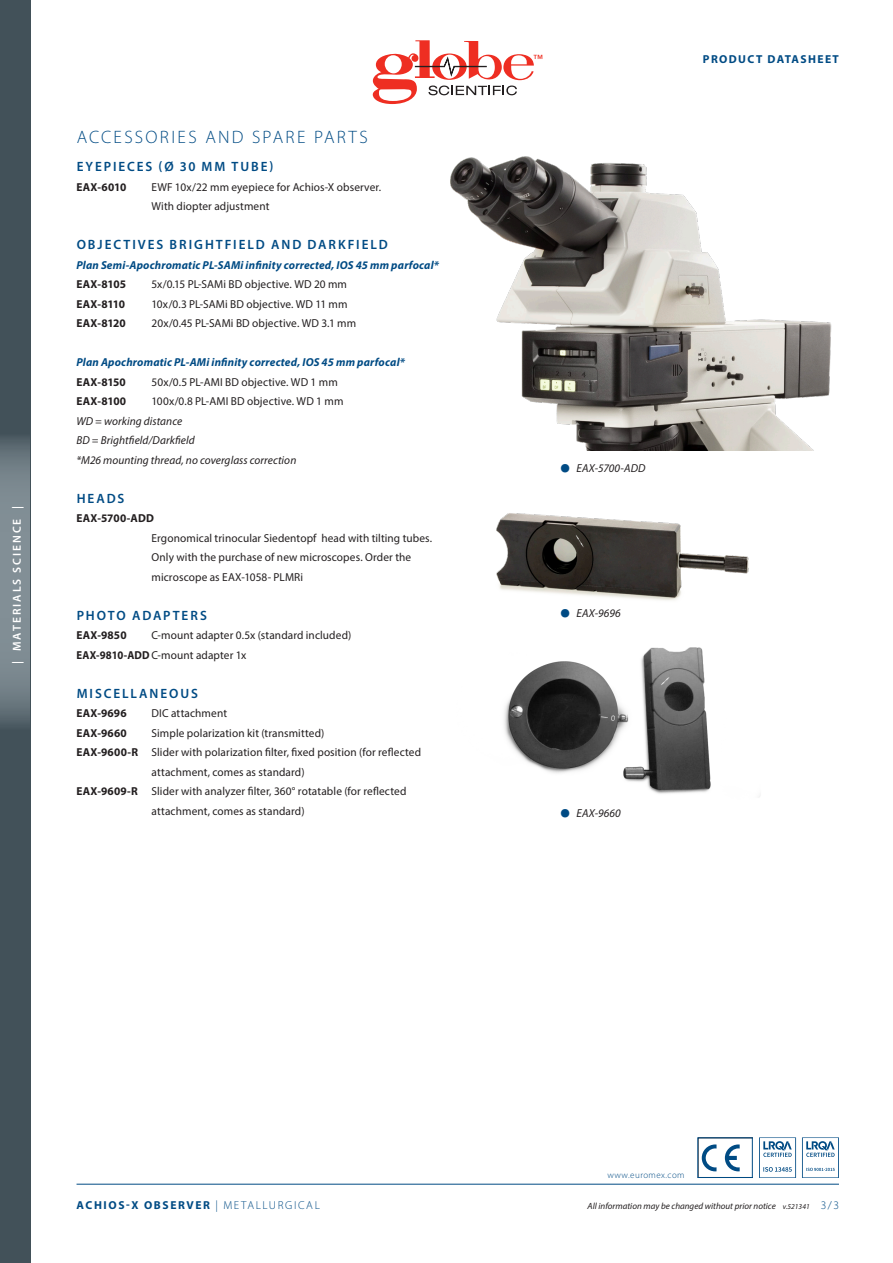
<style>
.page{position:relative;width:893px;height:1263px;background:#fff}
.page>*{position:absolute;margin:0;border:0;box-sizing:border-box;transform-origin:0 0}
.product_onder_kop{font:300 18px "Myriad Pro";letter-spacing:.125em;color:#004b84}
.tussenkop{font:600 13.5px "Myriad Pro";letter-spacing:.15em;color:#004b84}
.accessoires{font:11.55px/19.5px "Myriad Pro";letter-spacing:.01em;color:#231f20}
.bold_blauw{font:italic 700 11.55px "Myriad Pro";letter-spacing:.015em;color:#004b84}
.italic{font:italic 11.55px "Myriad Pro";letter-spacing:.01em;color:#231f20}
.accessoires-2{font:700 11.55px "Myriad Pro";letter-spacing:.015em;color:#231f20}
.t1{font:700 11.55px "Myriad Pro";letter-spacing:.125em;color:#004b84}
.t2{font:600 11.55px "Myriad Pro";letter-spacing:.17em;color:#fff}
.t3{font:500 10.05px "Helvetica Neue";color:#ee2e22}
.t4{font:italic 9px "Myriad Pro";color:#231f20}
.t5{font:300 9px "Myriad Pro";letter-spacing:.05em;color:#004b84}
.t6{font:italic 7.5px "Myriad Pro";color:#231f20}
.s1{font-weight:700}
.s2{font-size:40.5px;color:#004b84}
.s3{font-weight:300}
.s4{font-weight:300;font-style:normal;font-size:11.55px;color:#004b84}
</style>
<div class="page">
<svg style="left:373px;top:40px;width:161px;height:64px"></svg>
<div style="left:0;top:0;width:30px;height:1263px;background:#425159"></div>
<svg style="left:0;top:438px;width:30px;height:286px;fill:#808d94"></svg>
<hr style="left:77px;top:1184px;width:762px;height:1px;background:#004b84">
<svg style="left:802px;top:1137px;width:37px;height:41px"></svg>
<svg style="left:759px;top:1137px;width:37px;height:41px"></svg>
<svg style="left:701px;top:1144px;width:39px;height:28px"></svg>
<div style="left:697px;top:1137px;width:56px;height:41px;border:1px solid #004b84"></div>
<img style="left:450px;top:156px;width:382px;height:294px">
<img style="left:504px;top:665px;width:256px;height:132px">
<img style="left:496px;top:513px;width:253px;height:152px">
<p class="t2" style="left:10px;top:664px;width:160px;rotate:-90deg">| MATERIALS SCIENCE |</p>
<p class="product_onder_kop" style="left:77px;top:126px;width:292px">ACCESSORIES AND SPARE PARTS</p>
<p class="tussenkop" style="left:77px;top:158px;width:198px">EYEPIECES (Ø 30 MM TUBE)</p>
<p class="accessoires-2" style="left:77px;top:179px;width:51px">EAX-6010</p>
<p class="accessoires" style="left:152px;top:177px;width:231px">EWF 10x/22 mm eyepiece for Achios-X observer.<br>With diopter adjustment</p>
<p class="tussenkop" style="left:77px;top:236px;width:313px">OBJECTIVES BRIGHTFIELD AND DARKFIELD</p>
<p class="bold_blauw" style="left:77px;top:257px;width:364px">Plan Semi-Apochromatic PL-SAMi infinity corrected, IOS 45 mm parfocal*</p>
<p class="accessoires-2" style="left:77px;top:277px;width:51px">EAX-8105</p>
<p class="accessoires" style="left:152px;top:274px;width:197px">5x/0.15 PL-SAMi BD objective. WD 20 mm</p>
<p class="accessoires-2" style="left:77px;top:296px;width:50px">EAX-8110</p>
<p class="accessoires" style="left:152px;top:294px;width:198px">10x/0.3 PL-SAMi BD objective. WD 11 mm</p>
<p class="accessoires-2" style="left:77px;top:316px;width:51px">EAX-8120</p>
<p class="accessoires" style="left:152px;top:313px;width:206px">20x/0.45 PL-SAMi BD objective. WD 3.1 mm</p>
<p class="bold_blauw" style="left:77px;top:355px;width:330px">Plan Apochromatic PL-AMi infinity corrected, IOS 45 mm parfocal*</p>
<p class="accessoires-2" style="left:77px;top:374px;width:51px">EAX-8150</p>
<p class="accessoires" style="left:152px;top:372px;width:188px">50x/0.5 PL-AMI BD objective. WD 1 mm</p>
<p class="accessoires-2" style="left:77px;top:394px;width:51px">EAX-8100</p>
<p class="accessoires" style="left:152px;top:391px;width:193px">100x/0.8 PL-AMI BD objective. WD 1 mm</p>
<p class="italic" style="left:77px;top:413px;width:107px">WD = working distance</p>
<p class="italic" style="left:77px;top:433px;width:120px">BD = Brightfield/Darkfield</p>
<p class="italic" style="left:77px;top:452px;width:221px">*M26 mounting thread, no coverglass correction</p>
<p class="tussenkop" style="left:77px;top:489px;width:49px">HEADS</p>
<p class="accessoires" style="left:152px;top:508px;width:282px;text-indent:-75px"><span class="s1">EAX-5700-ADD<br></span>Ergonomical trinocular Siedentopf head with tilting tubes.<br>Only with the purchase of new microscopes. Order the microscope as EAX-1058- PLMRi</p>
<p class="tussenkop" style="left:77px;top:606px;width:132px">PHOTO ADAPTERS</p>
<p class="accessoires-2" style="left:77px;top:628px;width:52px">EAX-9850</p>
<p class="accessoires" style="left:152px;top:625px;width:201px">C-mount adapter 0.5x (standard included)</p>
<p class="accessoires" style="left:77px;top:645px;width:171px"><span class="s1">EAX-9810-ADD</span> C-mount adapter 1x</p>
<p class="tussenkop" style="left:77px;top:684px;width:123px">MISCELLANEOUS</p>
<p class="accessoires-2" style="left:77px;top:706px;width:52px">EAX-9696</p>
<p class="accessoires" style="left:152px;top:703px;width:77px">DIC attachment</p>
<p class="accessoires-2" style="left:77px;top:725px;width:52px">EAX-9660</p>
<p class="accessoires" style="left:152px;top:723px;width:174px">Simple polarization kit (transmitted)</p>
<p class="accessoires" style="left:152px;top:742px;width:271px;text-indent:-75px"><span class="s1">EAX-9600-R</span> Slider with polarization filter, fixed position (for reflected attachment, comes as standard)</p>
<p class="accessoires" style="left:152px;top:781px;width:256px;text-indent:-75px"><span class="s1">EAX-9609-R</span> Slider with analyzer filter, 360° rotatable (for reflected attachment, comes as standard)</p>
<p class="t3" style="left:533px;top:51px;width:11px">™</p>
<p class="t1" style="left:703px;top:51px;width:138px">PRODUCT DATASHEET</p>
<p class="italic" style="left:560px;top:461px;width:87px"><span class="s2">•</span> EAX-5700-ADD</p>
<p class="italic" style="left:560px;top:606px;width:63px"><span class="s2">•</span> EAX-9696</p>
<p class="italic" style="left:560px;top:806px;width:63px"><span class="s2">•</span> EAX-9660</p>
<p class="t5" style="left:608px;top:1169px;width:79px">www.euromex.com</p>
<p class="t1" style="left:77px;top:1197px;width:245px">ACHIOS-X OBSERVER <span class="s3">| METALLURGICAL</span></p>
<p class="t4" style="left:588px;top:1200px;width:190px">All information may be changed without prior notice</p>
<p class="t6" style="left:783px;top:1201px;width:58px">v.521341 <span class="s4">3/3</span></p>
</div>
